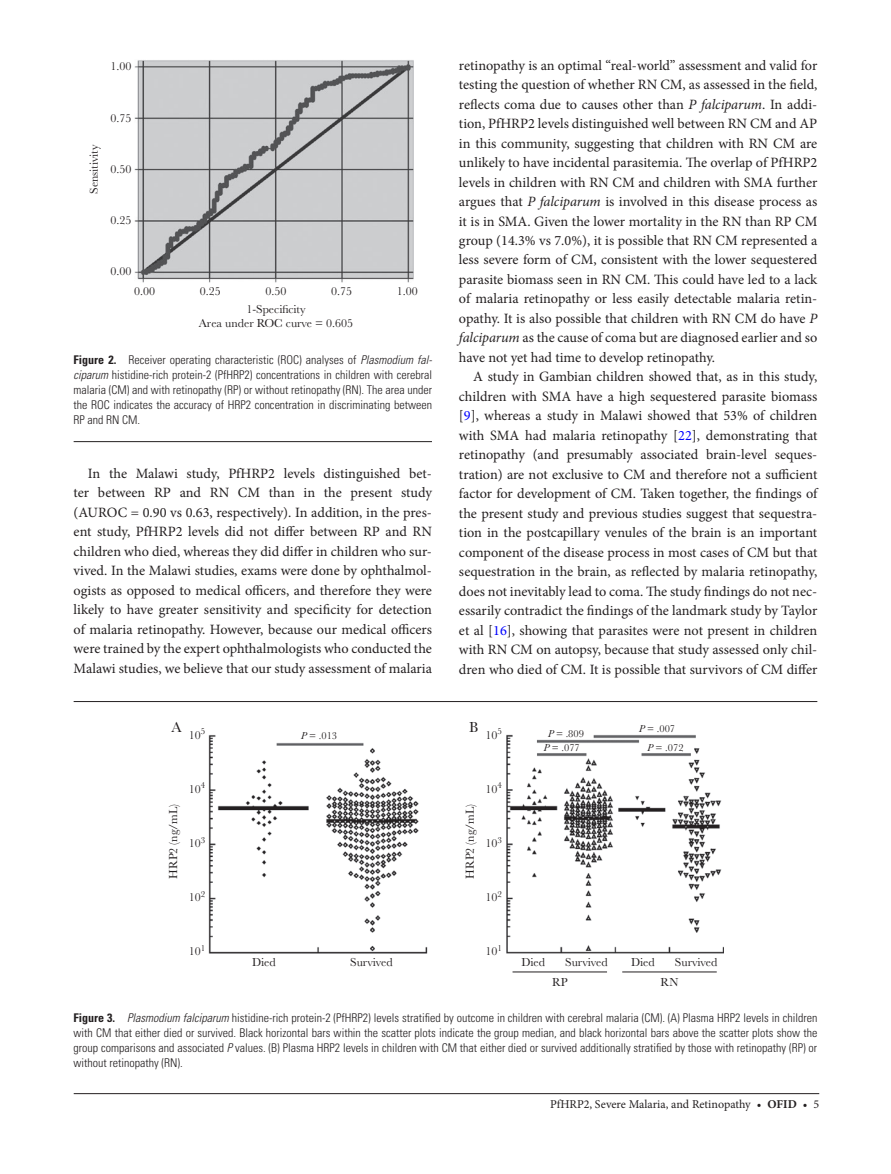
<style>
.page{position:relative;width:891px;height:1174px;background:#fff}
.page>*{position:absolute;margin:0;border:0;box-sizing:border-box;transform-origin:0 0}
.t1{font:15px "Baskerville MT Std";color:#231f20}
.t2{font:14.25px/19.5px "Minion Pro";color:#231f20;text-align:justify}
.t3{font:300 condensed 12px/15px "Univers LT Std";color:#231f20;text-align:justify}
.t4{font:12px/17.5px "Baskerville MT Std";color:#231f20;text-align:center}
.t5{font:12px "Minion Pro";color:#231f20}
.t6{font:10.5px "Baskerville MT Std";color:#231f20}
.t7{font:9px "Baskerville MT Std";color:#231f20}
.s1{font-weight:700}
.s2{font-style:italic}
.s3{color:#00f}
</style>
<div class="page">
<hr style="left:74px;top:1093px;width:745px;height:1px;background:#231f20">
<hr style="left:74px;top:441px;width:358px;height:1px;background:#231f20">
<img style="left:135px;top:60px;width:279px;height:223px">
<hr style="left:74px;top:701px;width:743px;height:1px;background:#231f20">
<img style="left:208px;top:734px;width:516px;height:220px">
<hr style="left:513px;top:972px;width:94px;height:1px;background:#231f20">
<hr style="left:622px;top:972px;width:95px;height:1px;background:#231f20">
<p class="t4" style="left:111px;top:58px;width:22px">1.00</p>
<p class="t4" style="left:85px;top:194px;width:51px;rotate:-90deg">Sensitivity</p>
<p class="t4" style="left:111px;top:109px;width:22px">0.75</p>
<p class="t4" style="left:111px;top:160px;width:22px">0.50</p>
<p class="t4" style="left:111px;top:211px;width:22px">0.25</p>
<p class="t4" style="left:111px;top:263px;width:22px">0.00</p>
<p class="t4" style="left:134px;top:283px;width:22px">0.00</p>
<p class="t4" style="left:200px;top:283px;width:22px">0.25</p>
<p class="t4" style="left:246px;top:283px;width:61px">0.50<br>1-Specificity</p>
<p class="t4" style="left:199px;top:315px;width:156px">Area under ROC curve = 0.605</p>
<p class="t4" style="left:331px;top:283px;width:22px">0.75</p>
<p class="t4" style="left:397px;top:283px;width:22px">1.00</p>
<p class="t3" style="left:74px;top:352px;width:360px"><span class="s1">Figure 2.</span> Receiver operating characteristic (ROC) analyses of <span class="s2">Plasmodium fal&shy;ciparum</span> histidine-rich protein-2 (PfHRP2) concentrations in children with cerebral malaria (CM) and with retinopathy (RP) or without retinopathy (RN). The area under the ROC indicates the accuracy of HRP2 concentration in discriminating between RP and RN CM.</p>
<p class="t2" style="left:74px;top:464px;width:360px;text-indent:14px">In the Malawi study, PfHRP2 levels distinguished bet&shy;ter between RP and RN CM than in the present study (AUROC = 0.90 vs 0.63, respectively). In addition, in the pres&shy;ent study, PfHRP2 levels did not differ between RP and RN children who died, whereas they did differ in children who sur&shy;vived. In the Malawi studies, exams were done by ophthalmol&shy;ogists as opposed to medical officers, and therefore they were likely to have greater sensitivity and specificity for detection of malaria retinopathy. However, because our medical officers were trained by the expert ophthalmologists who conducted the Malawi studies, we believe that our study assessment of malaria</p>
<p class="t2" style="left:459px;top:55px;width:360px">retinopathy is an optimal “real-world” assessment and valid for testing the question of whether RN CM, as assessed in the field, reflects coma due to causes other than <span class="s2">P falciparum</span>. In addi&shy;tion, PfHRP2 levels distinguished well between RN CM and AP in this community, suggesting that children with RN CM are unlikely to have incidental parasitemia. The overlap of PfHRP2 levels in children with RN CM and children with SMA further argues that <span class="s2">P falciparum</span> is involved in this disease process as it is in SMA. Given the lower mortality in the RN than RP CM group (14.3% vs 7.0%), it is possible that RN CM represented a less severe form of CM, consistent with the lower sequestered parasite biomass seen in RN CM. This could have led to a lack of malaria retinopathy or less easily detectable malaria retin&shy;opathy. It is also possible that children with RN CM do have <span class="s2">P falciparum</span> as the cause of coma but are diagnosed earlier and so have not yet had time to develop retinopathy.</p>
<p class="t2" style="left:459px;top:367px;width:360px;text-indent:14px">A study in Gambian children showed that, as in this study, children with SMA have a high sequestered parasite biomass [<span class="s3">9</span>], whereas a study in Malawi showed that 53% of children with SMA had malaria retinopathy [<span class="s3">22</span>], demonstrating that retinopathy (and presumably associated brain-level seques&shy;tration) are not exclusive to CM and therefore not a sufficient factor for development of CM. Taken together, the findings of the present study and previous studies suggest that sequestra&shy;tion in the postcapillary venules of the brain is an important component of the disease process in most cases of CM but that sequestration in the brain, as reflected by malaria retinopathy, does not inevitably lead to coma. The study findings do not nec&shy;essarily contradict the findings of the landmark study by Taylor et al [<span class="s3">16</span>], showing that parasites were not present in children with RN CM on autopsy, because that study assessed only chil&shy;dren who died of CM. It is possible that survivors of CM differ</p>
<p class="t1" style="left:172px;top:719px;width:12px">A</p>
<p class="t7" style="left:201px;top:726px;width:6px">5</p>
<p class="t4" style="left:189px;top:726px;width:13px">10</p>
<p class="t1" style="left:469px;top:719px;width:11px">B</p>
<p class="t7" style="left:497px;top:726px;width:6px">5</p>
<p class="t6" style="left:301px;top:729px;width:38px"><span class="s2">P</span> = .013</p>
<p class="t6" style="left:548px;top:728px;width:38px"><span class="s2">P</span> = .809</p>
<p class="t4" style="left:485px;top:726px;width:13px">10</p>
<p class="t6" style="left:639px;top:723px;width:38px"><span class="s2">P</span> = .007</p>
<p class="t6" style="left:544px;top:741px;width:38px"><span class="s2">P</span> = .077</p>
<p class="t6" style="left:647px;top:741px;width:38px"><span class="s2">P</span> = .072</p>
<p class="t4" style="left:189px;top:780px;width:18px">10<sup>4</sup></p>
<p class="t4" style="left:485px;top:780px;width:18px">10<sup>4</sup></p>
<p class="t4" style="left:164px;top:879px;width:77px;rotate:-90deg">HRP2 (ng/mL)</p>
<p class="t4" style="left:189px;top:834px;width:18px">10<sup>3</sup></p>
<p class="t4" style="left:461px;top:879px;width:77px;rotate:-90deg">HRP2 (ng/mL)</p>
<p class="t4" style="left:485px;top:834px;width:18px">10<sup>3</sup></p>
<p class="t4" style="left:189px;top:888px;width:18px">10<sup>2</sup></p>
<p class="t4" style="left:485px;top:888px;width:18px">10<sup>2</sup></p>
<p class="t4" style="left:189px;top:943px;width:18px">10<sup>1</sup></p>
<p class="t4" style="left:485px;top:943px;width:18px">10<sup>1</sup></p>
<p class="t4" style="left:252px;top:954px;width:25px">Died</p>
<p class="t4" style="left:350px;top:954px;width:44px">Survived</p>
<p class="t4" style="left:521px;top:954px;width:25px">Died</p>
<p class="t4" style="left:565px;top:954px;width:44px">Survived</p>
<p class="t4" style="left:631px;top:954px;width:25px">Died</p>
<p class="t4" style="left:675px;top:954px;width:44px">Survived</p>
<p class="t4" style="left:552px;top:973px;width:17px">RP</p>
<p class="t4" style="left:661px;top:973px;width:19px">RN</p>
<p class="t3" style="left:74px;top:1011px;width:745px"><span class="s1">Figure 3.</span> <span class="s2">Plasmodium falciparum</span> histidine-rich protein-2 (PfHRP2) levels stratified by outcome in children with cerebral malaria (CM). (A) Plasma HRP2 levels in children with CM that either died or survived. Black horizontal bars within the scatter plots indicate the group median, and black horizontal bars above the scatter plots show the group comparisons and associated <span class="s2">P</span> values. (B) Plasma HRP2 levels in children with CM that either died or survived additionally stratified by those with retinopathy (RP) or without retinopathy (RN).</p>
<p class="t5" style="left:550px;top:1096px;width:271px">PfHRP2, Severe Malaria, and Retinopathy • <span class="s1">OFID</span> • 5</p>
</div>
